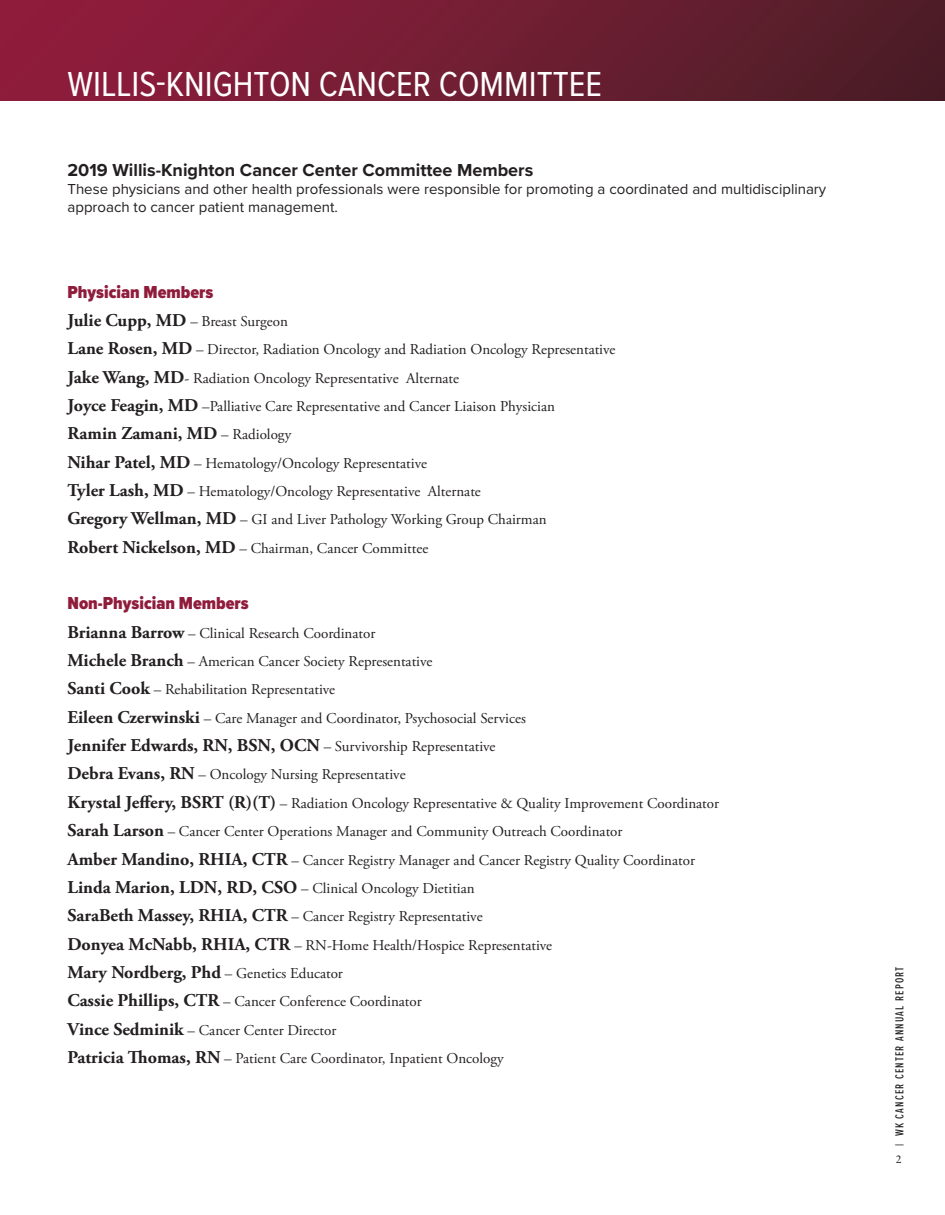
<style>
.page{position:relative;width:945px;height:1215px;background:#fff}
.page>*{position:absolute;margin:0;border:0;box-sizing:border-box;transform-origin:0 0}
.t1{font:36px "Proxima Nova Cond";color:#fff}
.t2{font:700 18px "Proxima Nova";color:#231f20}
.t3{font:900 18px "Proxima Nova Cond";color:#901c3b}
.t4{font:700 18px "Adobe Garamond Pro";color:#231f20}
.t5{font:15px "Adobe Garamond Pro";color:#231f20}
.t6{font:15px/18px "Proxima Nova";color:#231f20}
.t7{font:500 12px "Proxima Nova Ex Cn";letter-spacing:.1em;color:#231f20}
.t8{font:12px "Garamond Premr Pro";color:#231f20}
.s1{font-weight:700;font-size:18px}
.s2{font-weight:400;font-size:15px}
</style>
<div class="page">
<div style="left:0;top:0;width:945px;height:101px;background:linear-gradient(to right,#951c3e,#4c1e27)"></div>
<p class="t1" style="left:68px;top:57px;width:536px">WILLIS-KNIGHTON CANCER COMMITTEE</p>
<p class="t2" style="left:68px;top:157px;width:467px">2019 Willis-Knighton Cancer Center Committee Members</p>
<p class="t6" style="left:68px;top:179px;width:760px">These physicians and other health professionals were responsible for promoting a coordinated and multidisciplinary approach to cancer patient management.</p>
<p class="t3" style="left:68px;top:278px;width:147px">Physician Members</p>
<p class="t5" style="left:68px;top:312px;width:222px"><span class="s1">Julie Cupp, MD</span> – Breast Surgeon</p>
<p class="t5" style="left:68px;top:340px;width:550px"><span class="s1">Lane Rosen, MD</span> – Director, Radiation Oncology and Radiation Oncology Representative</p>
<p class="t5" style="left:68px;top:369px;width:393px"><span class="s1">Jake Wang, MD</span>- Radiation Oncology Representative Alternate</p>
<p class="t5" style="left:68px;top:397px;width:489px"><span class="s1">Joyce Feagin, MD</span> –Palliative Care Representative and Cancer Liaison Physician</p>
<p class="t4" style="left:68px;top:423px;width:225px">Ramin Zamani, MD <span class="s2">– Radiology</span></p>
<p class="t5" style="left:68px;top:454px;width:361px"><span class="s1">Nihar Patel, MD</span> – Hematology/Oncology Representative</p>
<p class="t5" style="left:68px;top:482px;width:415px"><span class="s1">Tyler Lash, MD</span> – Hematology/Oncology Representative Alternate</p>
<p class="t5" style="left:68px;top:511px;width:481px"><span class="s1">Gregory Wellman, MD</span> – GI and Liver Pathology Working Group Chairman</p>
<p class="t5" style="left:68px;top:539px;width:362px"><span class="s1">Robert Nickelson, MD</span> – Chairman, Cancer Committee</p>
<p class="t3" style="left:68px;top:590px;width:183px">Non-Physician Members</p>
<p class="t5" style="left:68px;top:624px;width:309px"><span class="s1">Brianna Barrow</span> – Clinical Research Coordinator</p>
<p class="t5" style="left:68px;top:652px;width:367px"><span class="s1">Michele Branch</span> – American Cancer Society Representative</p>
<p class="t5" style="left:68px;top:681px;width:269px"><span class="s1">Santi Cook</span> – Rehabilitation Representative</p>
<p class="t5" style="left:68px;top:709px;width:460px"><span class="s1">Eileen Czerwinski</span> – Care Manager and Coordinator, Psychosocial Services</p>
<p class="t5" style="left:68px;top:737px;width:430px"><span class="s1">Jennifer Edwards, RN, BSN, OCN</span> – Survivorship Representative</p>
<p class="t5" style="left:68px;top:766px;width:340px"><span class="s1">Debra Evans, RN</span> – Oncology Nursing Representative</p>
<p class="t5" style="left:68px;top:794px;width:653px"><span class="s1">Krystal Jeffery, BSRT (R)(T)</span> – Radiation Oncology Representative &amp; Quality Improvement Coordinator</p>
<p class="t5" style="left:68px;top:822px;width:557px"><span class="s1">Sarah Larson</span> – Cancer Center Operations Manager and Community Outreach Coordinator</p>
<p class="t5" style="left:68px;top:851px;width:629px"><span class="s1">Amber Mandino, RHIA, CTR</span> – Cancer Registry Manager and Cancer Registry Quality Coordinator</p>
<p class="t5" style="left:68px;top:879px;width:409px"><span class="s1">Linda Marion, LDN, RD, CSO</span> – Clinical Oncology Dietitian</p>
<p class="t5" style="left:68px;top:907px;width:417px"><span class="s1">SaraBeth Massey, RHIA, CTR</span> – Cancer Registry Representative</p>
<p class="t5" style="left:68px;top:936px;width:486px"><span class="s1">Donyea McNabb, RHIA, CTR</span> – RN-Home Health/Hospice Representative</p>
<p class="t5" style="left:68px;top:964px;width:277px"><span class="s1">Mary Nordberg, Phd</span> – Genetics Educator</p>
<p class="t5" style="left:68px;top:993px;width:356px"><span class="s1">Cassie Phillips, CTR</span> – Cancer Conference Coordinator</p>
<p class="t5" style="left:68px;top:1021px;width:270px"><span class="s1">Vince Sedminik</span> – Cancer Center Director</p>
<p class="t5" style="left:68px;top:1049px;width:438px"><span class="s1">Patricia Thomas, RN</span> – Patient Care Coordinator, Inpatient Oncology</p>
<p class="t7" style="left:891px;top:1146px;width:181px;rotate:-90deg">| WK CANCER CENTER ANNUAL REPORT</p>
<p class="t8" style="left:896px;top:1152px;width:7px">2</p>
</div>
